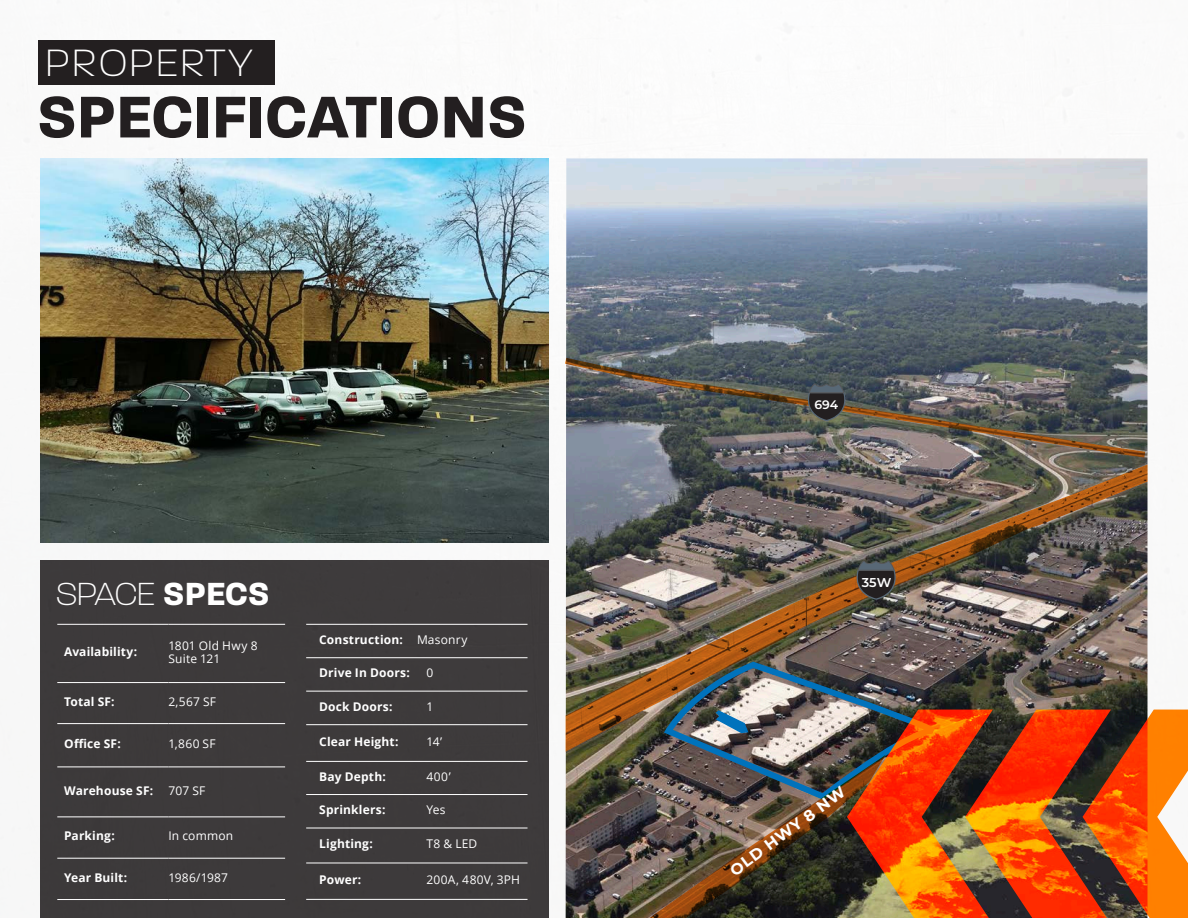
<style>
.page{position:relative;width:1188px;height:918px;background:#fff}
.page>*{position:absolute;margin:0;border:0;box-sizing:border-box;transform-origin:0 0}
.t1{font:700 63.6px "Paralucent";color:#231f20}
.t2{font:200 41.25px "Paralucent";letter-spacing:.07em;color:#fff}
.t3{font:200 34.65px "Paralucent";letter-spacing:-.01em;color:#fff}
.t4{font:700 15.75px "Montserrat";color:#fff}
.t5{font:600 12.9px "Montserrat";color:#fff}
.t6{font:600 12.3px "Montserrat";color:#fff}
.t7{font:700 12px "Open Sans";letter-spacing:.015em;color:#fff}
.t8{font:12px "Open Sans";letter-spacing:.015em;color:#fff}
.s1{font-weight:700}
</style>
<div class="page">
<img style="left:40px;top:40px;width:526px;height:878px">
<img style="left:566px;top:158px;width:582px;height:760px">
<hr style="left:57px;top:624px;width:111px;height:1px;background:#fff">
<hr style="left:168px;top:624px;width:117px;height:1px;background:#fff">
<hr style="left:57px;top:682px;width:111px;height:1px;background:#fff">
<hr style="left:168px;top:682px;width:117px;height:1px;background:#fff">
<hr style="left:57px;top:723px;width:111px;height:1px;background:#fff">
<hr style="left:168px;top:723px;width:117px;height:1px;background:#fff">
<hr style="left:57px;top:767px;width:111px;height:1px;background:#fff">
<hr style="left:168px;top:767px;width:117px;height:1px;background:#fff">
<hr style="left:57px;top:816px;width:111px;height:1px;background:#fff">
<hr style="left:168px;top:816px;width:117px;height:1px;background:#fff">
<hr style="left:57px;top:858px;width:111px;height:1px;background:#fff">
<hr style="left:168px;top:858px;width:117px;height:1px;background:#fff">
<hr style="left:57px;top:899px;width:111px;height:1px;background:#fff">
<hr style="left:168px;top:899px;width:117px;height:1px;background:#fff">
<hr style="left:306px;top:624px;width:111px;height:1px;background:#fff">
<hr style="left:417px;top:624px;width:111px;height:1px;background:#fff">
<hr style="left:306px;top:657px;width:111px;height:1px;background:#fff">
<hr style="left:417px;top:657px;width:111px;height:1px;background:#fff">
<hr style="left:306px;top:691px;width:111px;height:1px;background:#fff">
<hr style="left:417px;top:691px;width:111px;height:1px;background:#fff">
<hr style="left:306px;top:724px;width:111px;height:1px;background:#fff">
<hr style="left:417px;top:724px;width:111px;height:1px;background:#fff">
<hr style="left:306px;top:761px;width:111px;height:1px;background:#fff">
<hr style="left:417px;top:761px;width:111px;height:1px;background:#fff">
<hr style="left:306px;top:794px;width:111px;height:1px;background:#fff">
<hr style="left:417px;top:794px;width:111px;height:1px;background:#fff">
<hr style="left:306px;top:828px;width:111px;height:1px;background:#fff">
<hr style="left:417px;top:828px;width:111px;height:1px;background:#fff">
<hr style="left:306px;top:863px;width:111px;height:1px;background:#fff">
<hr style="left:417px;top:863px;width:111px;height:1px;background:#fff">
<hr style="left:306px;top:899px;width:111px;height:1px;background:#fff">
<hr style="left:417px;top:899px;width:111px;height:1px;background:#fff">
<div style="left:38px;top:40px;width:236px;height:45px;background:#231f20"></div>
<img style="left:40px;top:158px;width:509px;height:384px">
<img style="left:566px;top:464px;width:581px;height:288px">
<img style="left:563px;top:356px;width:584px;height:103px">
<svg style="left:856px;top:559px;width:40px;height:42px;background:#453f3a"></svg>
<svg style="left:807px;top:382px;width:39px;height:40px;background:#404241"></svg>
<img style="left:637px;top:665px;width:551px;height:253px">
<p class="t2" style="left:46px;top:39px;width:208px">PROPERTY</p>
<p class="t1" style="left:37px;top:78px;width:492px">SPECIFICATIONS</p>
<p class="t3" style="left:56px;top:574px;width:215px">SPACE <span class="s1">SPECS</span></p>
<p class="t7" style="left:64px;top:643px;width:75px">Availability:</p>
<p class="t8" style="left:168px;top:637px;width:91px">1801 Old Hwy 8</p>
<p class="t8" style="left:168px;top:650px;width:53px">Suite 121</p>
<p class="t7" style="left:64px;top:693px;width:52px">Total SF:</p>
<p class="t8" style="left:168px;top:693px;width:49px">2,567 SF</p>
<p class="t7" style="left:64px;top:735px;width:58px">Office SF:</p>
<p class="t8" style="left:168px;top:736px;width:49px">1,860 SF</p>
<p class="t7" style="left:64px;top:782px;width:91px">Warehouse SF:</p>
<p class="t8" style="left:168px;top:782px;width:38px">707 SF</p>
<p class="t7" style="left:64px;top:828px;width:52px">Parking:</p>
<p class="t8" style="left:168px;top:828px;width:66px">In common</p>
<p class="t7" style="left:64px;top:869px;width:65px">Year Built:</p>
<p class="t8" style="left:168px;top:869px;width:61px">1986/1987</p>
<p class="t7" style="left:319px;top:631px;width:85px">Construction:</p>
<p class="t8" style="left:417px;top:631px;width:52px">Masonry</p>
<p class="t7" style="left:319px;top:664px;width:92px">Drive In Doors:</p>
<p class="t8" style="left:427px;top:665px;width:8px">0</p>
<p class="t7" style="left:319px;top:698px;width:75px">Dock Doors:</p>
<p class="t8" style="left:427px;top:698px;width:8px">1</p>
<p class="t7" style="left:319px;top:733px;width:81px">Clear Height:</p>
<p class="t8" style="left:427px;top:733px;width:17px">14’</p>
<p class="t7" style="left:319px;top:768px;width:68px">Bay Depth:</p>
<p class="t8" style="left:427px;top:768px;width:26px">400’</p>
<p class="t7" style="left:319px;top:801px;width:68px">Sprinklers:</p>
<p class="t8" style="left:427px;top:802px;width:21px">Yes</p>
<p class="t7" style="left:319px;top:836px;width:55px">Lighting:</p>
<p class="t8" style="left:427px;top:836px;width:52px">T8 &amp; LED</p>
<p class="t7" style="left:319px;top:871px;width:44px">Power:</p>
<p class="t8" style="left:427px;top:871px;width:95px">200A, 480V, 3PH</p>
<p class="t6" style="left:814px;top:395px;width:25px">694</p>
<p class="t5" style="left:862px;top:573px;width:31px">35W</p>
<p class="t4" style="left:725px;top:863px;width:141px;rotate:-36deg">OLD HWY 8 NW</p>
</div>
